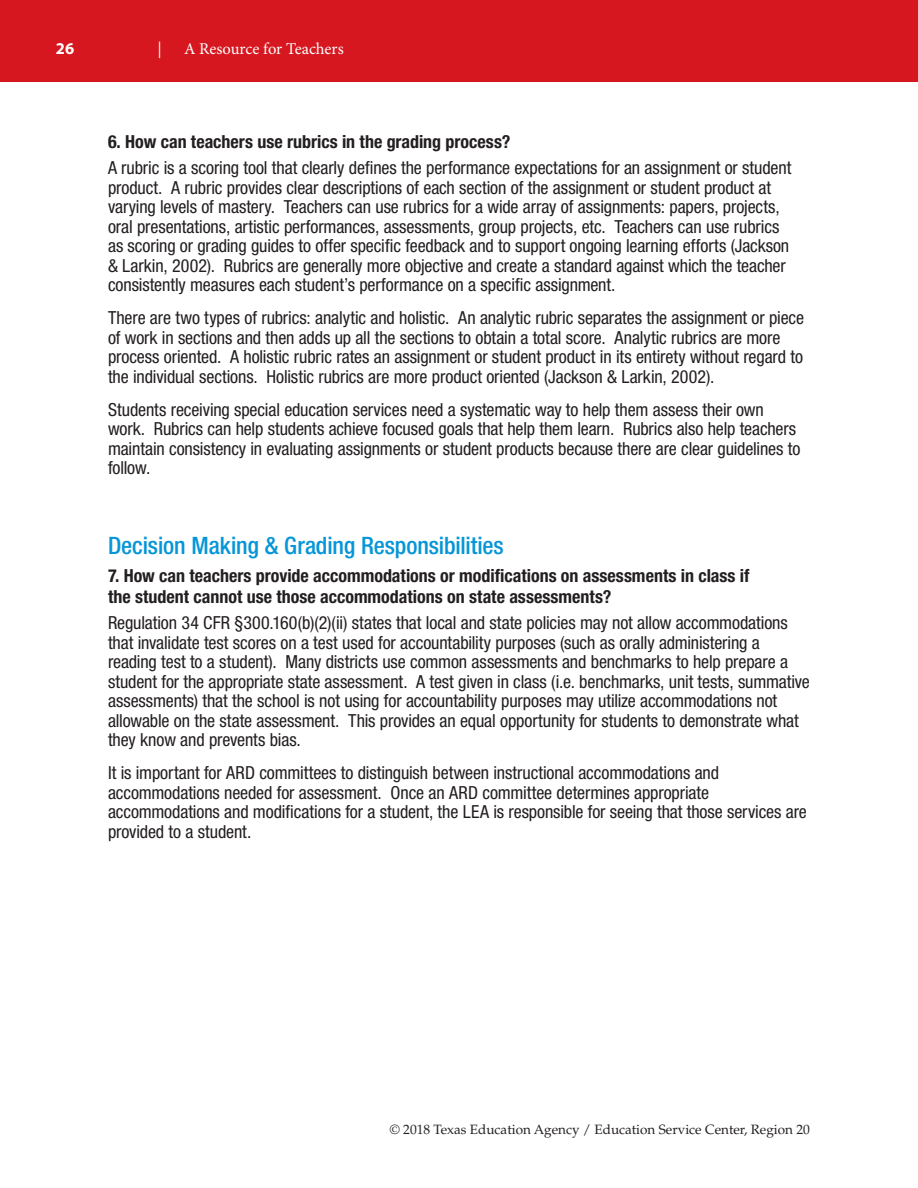
<style>
.page{position:relative;width:918px;height:1188px;background:#fff}
.page>*{position:absolute;margin:0;border:0;box-sizing:border-box;transform-origin:0 0}
.t1{font:500 condensed 24px "Helvetica Neue LT Std";letter-spacing:-.005em;color:#0696d7}
.t2{font:condensed 18px/19.5px "Helvetica Neue LT Std";letter-spacing:-.005em;color:#231f20}
.t3{font:700 condensed 18px/21px "Helvetica Neue LT Std";color:#231f20}
.t4{font:16.5px "Minion Pro";color:#fff}
.t5{font:700 16.5px "Myriad Pro";color:#fff}
.t6{font:italic 16.5px "Minion Pro";color:#fff}
.t7{font:13.5px "Palatino LT Std";color:#231f20}
</style>
<div class="page">
<div style="left:0;top:0;width:918px;height:82px;background:#d7171f"></div>
<p class="t5" style="left:56px;top:38px;width:20px">26</p>
<p class="t6" style="left:157px;top:38px;width:5px">|</p>
<p class="t4" style="left:184px;top:38px;width:161px">A Resource for Teachers</p>
<p class="t3" style="left:108px;top:131px;width:404px">6. How can teachers use rubrics in the grading process?</p>
<p class="t2" style="left:108px;top:158px;width:685px">A rubric is a scoring tool that clearly defines the performance expectations for an assignment or student product. A rubric provides clear descriptions of each section of the assignment or student product at varying levels of mastery. Teachers can use rubrics for a wide array of assignments: papers, projects, oral presentations, artistic performances, assessments, group projects, etc. Teachers can use rubrics as scoring or grading guides to offer specific feedback and to support ongoing learning efforts (Jackson &amp; Larkin, 2002). Rubrics are generally more objective and create a standard against which the teacher consistently measures each student’s performance on a specific assignment.</p>
<p class="t2" style="left:108px;top:308px;width:698px">There are two types of rubrics: analytic and holistic. An analytic rubric separates the assignment or piece of work in sections and then adds up all the sections to obtain a total score. Analytic rubrics are more process oriented. A holistic rubric rates an assignment or student product in its entirety without regard to the individual sections. Holistic rubrics are more product oriented (Jackson &amp; Larkin, 2002).</p>
<p class="t2" style="left:108px;top:399px;width:694px">Students receiving special education services need a systematic way to help them assess their own work. Rubrics can help students achieve focused goals that help them learn. Rubrics also help teachers maintain consistency in evaluating assignments or student products because there are clear guidelines to follow.</p>
<h1 class="t1" style="left:108px;top:532px;width:397px">Decision Making &amp; Grading Responsibilities</h1>
<p class="t3" style="left:108px;top:565px;width:643px">7. How can teachers provide accommodations or modifications on assessments in class if the student cannot use those accommodations on state assessments?</p>
<p class="t2" style="left:108px;top:613px;width:703px">Regulation 34 CFR §300.160(b)(2)(ii) states that local and state policies may not allow accommodations that invalidate test scores on a test used for accountability purposes (such as orally administering a reading test to a student). Many districts use common assessments and benchmarks to help prepare a student for the appropriate state assessment. A test given in class (i.e. benchmarks, unit tests, summative assessments) that the school is not using for accountability purposes may utilize accommodations not allowable on the state assessment. This provides an equal opportunity for students to demonstrate what they know and prevents bias.</p>
<p class="t2" style="left:108px;top:763px;width:700px">It is important for ARD committees to distinguish between instructional accommodations and accommodations needed for assessment. Once an ARD committee determines appropriate accommodations and modifications for a student, the LEA is responsible for seeing that those services are provided to a student.</p>
<p class="t7" style="left:390px;top:1121px;width:422px">© 2018 Texas Education Agency / Education Service Center, Region 20</p>
</div>
